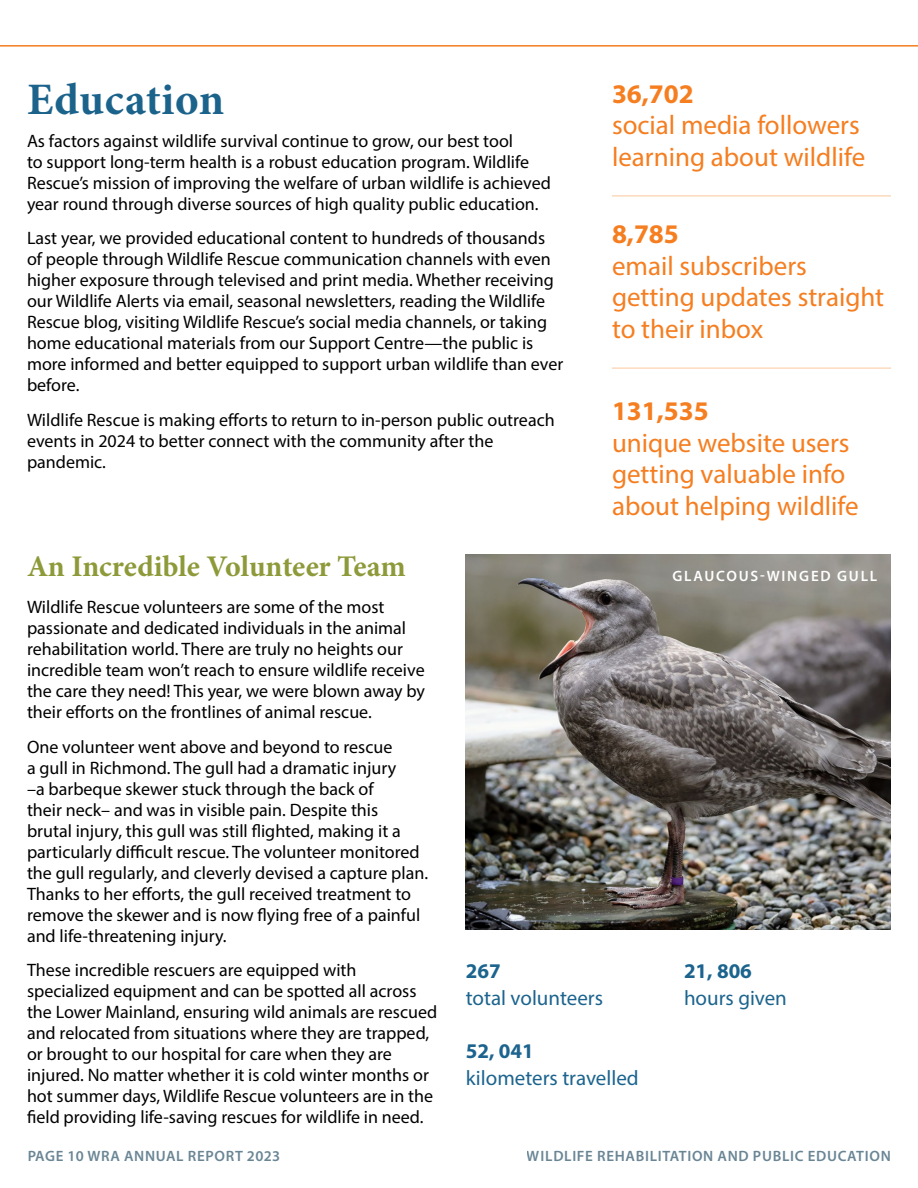
<style>
.page{position:relative;width:918px;height:1188px;background:#fff}
.page>*{position:absolute;margin:0;border:0;box-sizing:border-box;transform-origin:0 0}
.t1{font:700 45px "Minion Pro";letter-spacing:.01em;color:#1c638c}
.t2{font:700 30px "Minion Pro";letter-spacing:-.005em;color:#8e9a39}
.t3{font:27px/31.5px "Myriad Pro";color:#f57e20}
.t4{font:700 27px "Myriad Pro";color:#f57e20}
.t5{font:21px "Myriad Pro";color:#1c648e}
.t6{font:700 21px "Myriad Pro";color:#1c648e}
.t7{font:18px/21px "Myriad Pro";color:#000}
.t8{font:18px/21px "Myriad Pro";color:#000101}
.t9{font:600 15px "Myriad Pro";letter-spacing:.045em;color:#295167}
.t10{font:600 15px "Myriad Pro";letter-spacing:.12em;color:#fff}
</style>
<div class="page">
<hr style="left:0;top:45px;width:918px;height:2px;background:#f57e20">
<hr style="left:612px;top:195px;width:279px;height:2px;background:#f57e20">
<hr style="left:612px;top:367px;width:279px;height:2px;background:#f57e20">
<img style="left:466px;top:554px;width:425px;height:376px">
<h1 class="t1" style="left:27px;top:68px;width:199px">Education</h1>
<p class="t8" style="left:27px;top:130px;width:525px">As factors against wildlife survival continue to grow, our best tool<br>to support long-term health is a robust education program. Wildlife Rescue’s mission of improving the welfare of urban wildlife is achieved year round through diverse sources of high quality public education.</p>
<p class="t8" style="left:27px;top:227px;width:538px">Last year, we provided educational content to hundreds of thousands of people through Wildlife Rescue communication channels with even higher exposure through televised and print media. Whether receiving our Wildlife Alerts via email, seasonal newsletters, reading the Wildlife Rescue blog, visiting Wildlife Rescue’s social media channels, or taking home educational materials from our Support Centre—the public is more informed and better equipped to support urban wildlife than ever before.</p>
<p class="t8" style="left:27px;top:409px;width:529px">Wildlife Rescue is making efforts to return to in-person public outreach events in 2024 to better connect with the community after the pandemic.</p>
<h2 class="t2" style="left:27px;top:545px;width:380px">An Incredible Volunteer Team</h2>
<h3 class="t4" style="left:612px;top:76px;width:83px">36,702</h3>
<h3 class="t3" style="left:612px;top:109px;width:255px">social media followers learning about wildlife</h3>
<h3 class="t4" style="left:612px;top:216px;width:68px">8,785</h3>
<h3 class="t3" style="left:612px;top:249px;width:274px">email subscribers getting updates straight to their inbox</h3>
<h3 class="t4" style="left:612px;top:393px;width:98px">131,535</h3>
<h3 class="t3" style="left:612px;top:426px;width:248px">unique website users getting valuable info about helping wildlife</h3>
<p class="t10" style="left:673px;top:566px;width:206px">GLAUCOUS-WINGED GULL</p>
<p class="t7" style="left:27px;top:596px;width:400px">Wildlife Rescue volunteers are some of the most passionate and dedicated individuals in the animal rehabilitation world. There are truly no heights our incredible team won’t reach to ensure wildlife receive the care they need! This year, we were blown away by their efforts on the frontlines of animal rescue.</p>
<p class="t7" style="left:27px;top:736px;width:403px">One volunteer went above and beyond to rescue<br>a gull in Richmond. The gull had a dramatic injury<br>–a barbeque skewer stuck through the back of<br>their neck– and was in visible pain. Despite this<br>brutal injury, this gull was still flighted, making it a particularly difficult rescue. The volunteer monitored the gull regularly, and cleverly devised a capture plan.<br>Thanks to her efforts, the gull received treatment to remove the skewer and is now flying free of a painful and life-threatening injury.</p>
<p class="t7" style="left:27px;top:960px;width:412px">These incredible rescuers are equipped with specialized equipment and can be spotted all across the Lower Mainland, ensuring wild animals are rescued and relocated from situations where they are trapped, or brought to our hospital for care when they are injured. No matter whether it is cold winter months or hot summer days, Wildlife Rescue volunteers are in the field providing life-saving rescues for wildlife in need.</p>
<p class="t6" style="left:466px;top:957px;width:36px">267</p>
<p class="t5" style="left:466px;top:985px;width:139px">total volunteers</p>
<p class="t6" style="left:466px;top:1037px;width:69px">52, 041</p>
<p class="t5" style="left:466px;top:1065px;width:174px">kilometers travelled</p>
<p class="t6" style="left:684px;top:957px;width:69px">21, 806</p>
<p class="t5" style="left:684px;top:985px;width:104px">hours given</p>
<p class="t9" style="left:27px;top:1146px;width:255px">PAGE 10 WRA ANNUAL REPORT 2023</p>
<p class="t9" style="left:527px;top:1146px;width:365px">WILDLIFE REHABILITATION AND PUBLIC EDUCATION</p>
</div>
